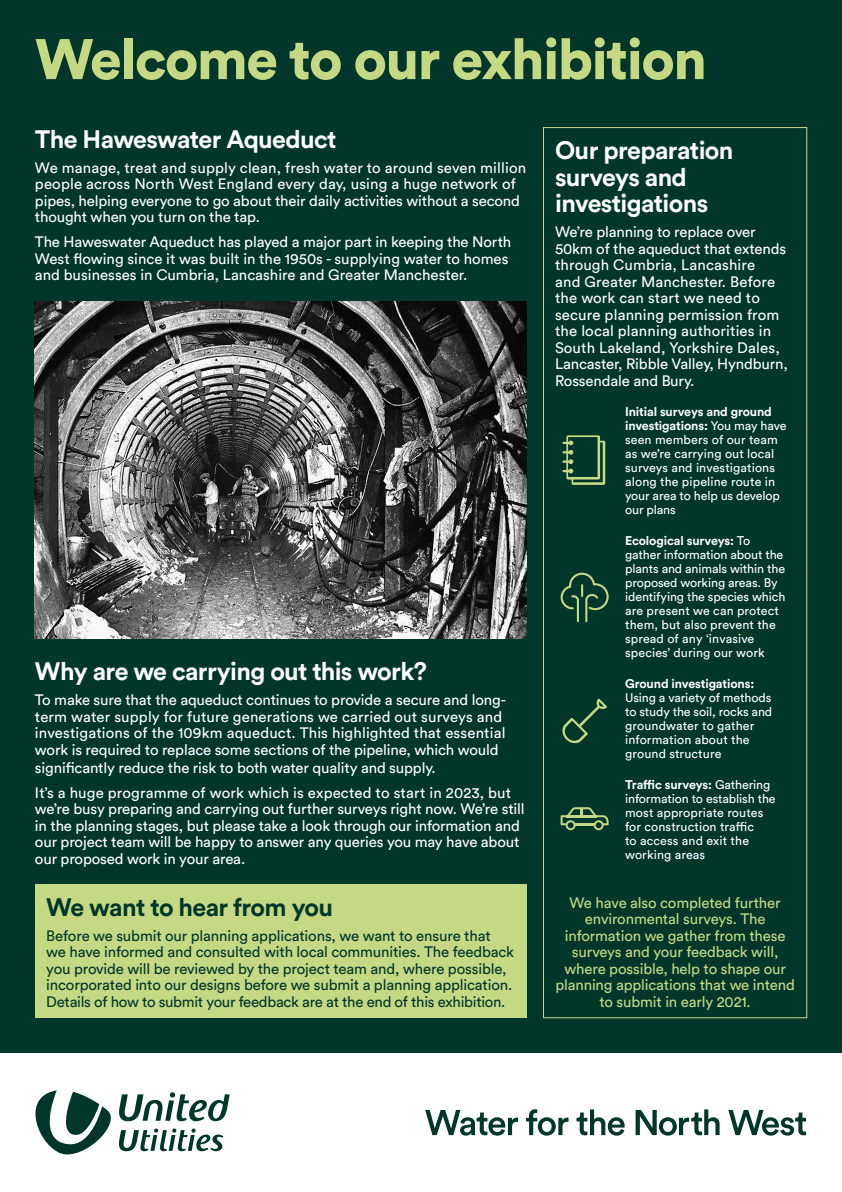
<style>
.page{position:relative;width:842px;height:1192px;background:#fff}
.page>*{position:absolute;margin:0;border:0;box-sizing:border-box;transform-origin:0 0}
.t1{font:900 56.5px "Circular Std";letter-spacing:-.025em;color:#c5d984}
.t2{font:700 25px/26.5px "Circular Std";letter-spacing:-.025em;color:#fff}
.t3{font:700 25px "Circular Std";letter-spacing:-.025em;color:#00372a}
.t4{font:15px/16.5px "Circular Std";letter-spacing:-.01em;color:#fff}
.t5{font:15px/16.5px "Circular Std";letter-spacing:-.01em;color:#00372a}
.t6{font:15px/16.5px "Circular Std";letter-spacing:-.01em;color:#c5d984;text-align:center}
.t7{font:12.5px/14px "Circular Std";letter-spacing:.005em;color:#fff}
.t8{font:700 12.5px "Circular Std";letter-spacing:-.01em;color:#fff}
.s1{font-weight:700}
</style>
<div class="page">
<div style="left:0;top:0;width:842px;height:1053px;background:#00372a"></div>
<svg style="left:425px;top:1109px;width:381px;height:27px"></svg>
<svg style="left:35px;top:1090px;width:195px;height:64px"></svg>
<img style="left:35px;top:302px;width:491px;height:337px">
<div style="left:35px;top:884px;width:491px;height:134px;background:#c5d984"></div>
<svg style="left:561px;top:573px;width:48px;height:49px"></svg>
<svg style="left:561px;top:807px;width:48px;height:23px"></svg>
<svg style="left:562px;top:699px;width:45px;height:45px"></svg>
<svg style="left:562px;top:435px;width:43px;height:50px"></svg>
<h1 class="t1" style="left:35px;top:22px;width:673px">Welcome to our exhibition</h1>
<h2 class="t2" style="left:35px;top:125px;width:303px">The Haweswater Aqueduct</h2>
<p class="t4" style="left:35px;top:159px;width:493px">We manage, treat and supply clean, fresh water to around seven million people across North West England every day, using a huge network of pipes, helping everyone to go about their daily activities without a second thought when you turn on the tap.</p>
<p class="t4" style="left:35px;top:233px;width:478px">The Haweswater Aqueduct has played a major part in keeping the North<br>West flowing since it was built in the 1950s - supplying water to homes and businesses in Cumbria, Lancashire and Greater Manchester.</p>
<h2 class="t2" style="left:35px;top:658px;width:393px">Why are we carrying out this work?</h2>
<p class="t4" style="left:35px;top:692px;width:473px">To make sure that the aqueduct continues to provide a secure and long&shy;term water supply for future generations we carried out surveys and investigations of the 109km aqueduct. This highlighted that essential work is required to replace some sections of the pipeline, which would</p>
<p class="t4" style="left:35px;top:755px;width:478px;line-height:25px">significantly reduce the risk to both water quality and supply.<br>It’s a huge programme of work which is expected to start in 2023, but</p>
<p class="t4" style="left:35px;top:801px;width:491px">we’re busy preparing and carrying out further surveys right now. We’re still in the planning stages, but please take a look through our information and our project team will be happy to answer any queries you may have about our proposed work in your area.</p>
<h2 class="t3" style="left:46px;top:891px;width:288px">We want to hear from you</h2>
<p class="t5" style="left:46px;top:927px;width:469px">Before we submit our planning applications, we want to ensure that we have informed and consulted with local communities. The feedback you provide will be reviewed by the project team and, where possible, incorporated into our designs before we submit a planning application.<br>Details of how to submit your feedback are at the end of this exhibition.</p>
<h2 class="t2" style="left:555px;top:137px;width:180px">Our preparation surveys and investigations</h2>
<p class="t4" style="left:555px;top:224px;width:234px">We’re planning to replace over<br>50km of the aqueduct that extends through Cumbria, Lancashire<br>and Greater Manchester. Before the work can start we need to secure planning permission from the local planning authorities in<br>South Lakeland, Yorkshire Dales,<br>Lancaster, Ribble Valley, Hyndburn,<br>Rossendale and Bury.</p>
<p class="t7" style="left:625px;top:405px;width:163px"><span class="s1">Initial surveys and ground investigations:</span> You may have seen members of our team as we’re carrying out local surveys and investigations along the pipeline route in your area to help us develop our plans</p>
<p class="t7" style="left:625px;top:534px;width:162px"><span class="s1">Ecological surveys:</span> To gather information about the plants and animals within the proposed working areas. By identifying the species which are present we can protect them, but also prevent the spread of any ‘invasive species’ during our work</p>
<p class="t8" style="left:625px;top:675px;width:131px">Ground investigations:</p>
<p class="t7" style="left:625px;top:690px;width:149px">Using a variety of methods to study the soil, rocks and groundwater to gather information about the ground structure</p>
<p class="t7" style="left:625px;top:777px;width:152px"><span class="s1">Traffic surveys:</span> Gathering information to establish the most appropriate routes for construction traffic<br>to access and exit the working areas</p>
<p class="t6" style="left:555px;top:894px;width:241px">We have also completed further environmental surveys. The information we gather from these surveys and your feedback will, where possible, help to shape our planning applications that we intend to submit in early 2021.</p>
</div>
